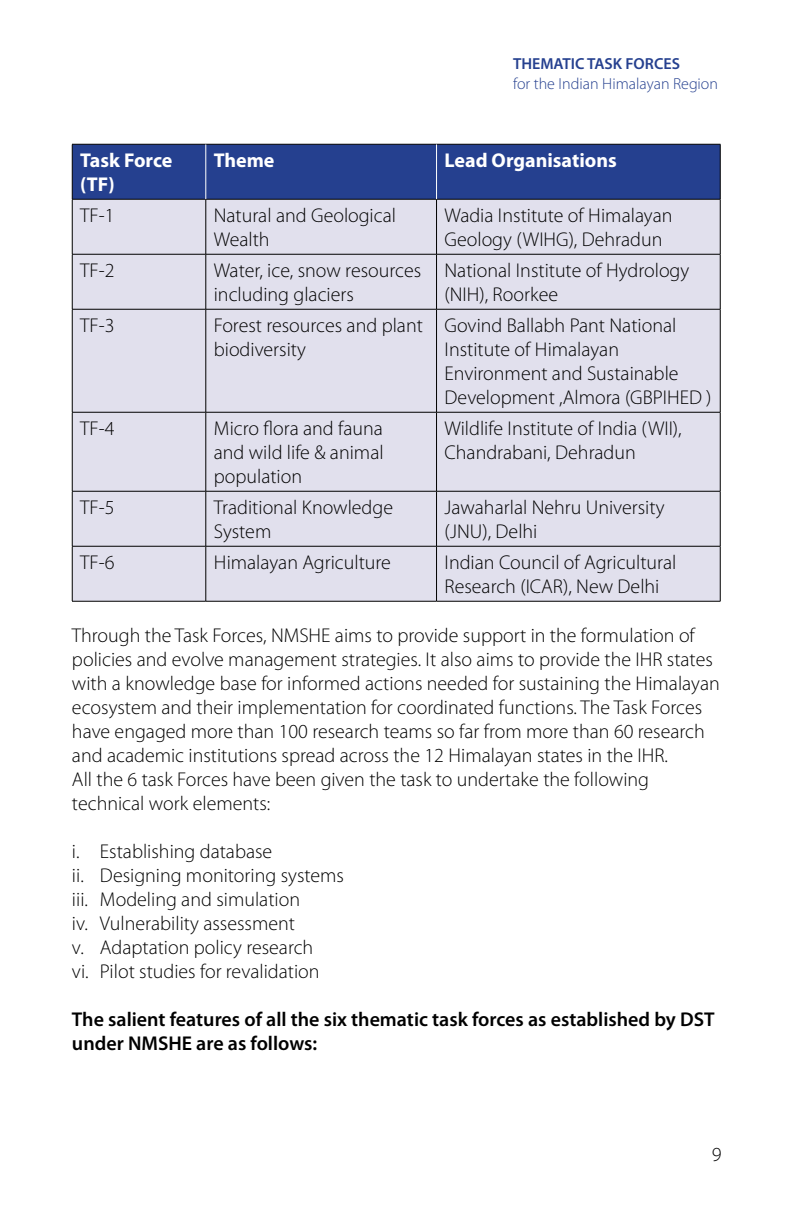
<style>
.page{position:relative;width:792px;height:1224px;background:#fff}
.page>*{position:absolute;margin:0;border:0;box-sizing:border-box;transform-origin:0 0}
.t1{font:300 20px/24px "Myriad Pro";color:#000}
.t2{font:600 20px/24px "Myriad Pro";color:#000}
.t3{font:700 20px/24px "Myriad Pro";color:#fff}
.t4{font:300 16px "Myriad Pro";color:#25408f}
.t5{font:600 16px "Myriad Pro";color:#25408f}
</style>
<div class="page">
<div style="left:73px;top:145px;width:647px;height:54px;background:#25408f"></div>
<div style="left:73px;top:200px;width:647px;height:401px;background:#e1e0ed"></div>
<hr style="left:72px;top:144px;width:134px;height:1px;background:#000">
<hr style="left:72px;top:144px;width:1px;height:55px;background:#000">
<hr style="left:206px;top:144px;width:231px;height:1px;background:#000">
<hr style="left:437px;top:144px;width:283px;height:1px;background:#000">
<hr style="left:720px;top:144px;width:1px;height:55px;background:#000">
<hr style="left:72px;top:199px;width:134px;height:1px;background:#000">
<hr style="left:72px;top:200px;width:1px;height:54px;background:#000">
<hr style="left:206px;top:199px;width:231px;height:1px;background:#000">
<hr style="left:205px;top:200px;width:1px;height:54px;background:#000">
<hr style="left:437px;top:199px;width:283px;height:1px;background:#000">
<hr style="left:436px;top:200px;width:1px;height:54px;background:#000">
<hr style="left:720px;top:200px;width:1px;height:54px;background:#000">
<hr style="left:72px;top:254px;width:134px;height:1px;background:#000">
<hr style="left:72px;top:254px;width:1px;height:55px;background:#000">
<hr style="left:206px;top:254px;width:231px;height:1px;background:#000">
<hr style="left:205px;top:254px;width:1px;height:55px;background:#000">
<hr style="left:437px;top:254px;width:283px;height:1px;background:#000">
<hr style="left:436px;top:254px;width:1px;height:55px;background:#000">
<hr style="left:720px;top:254px;width:1px;height:55px;background:#000">
<hr style="left:72px;top:309px;width:134px;height:1px;background:#000">
<hr style="left:72px;top:310px;width:1px;height:102px;background:#000">
<hr style="left:206px;top:309px;width:231px;height:1px;background:#000">
<hr style="left:205px;top:310px;width:1px;height:102px;background:#000">
<hr style="left:437px;top:309px;width:283px;height:1px;background:#000">
<hr style="left:436px;top:310px;width:1px;height:102px;background:#000">
<hr style="left:720px;top:310px;width:1px;height:102px;background:#000">
<hr style="left:72px;top:412px;width:134px;height:1px;background:#000">
<hr style="left:72px;top:412px;width:1px;height:79px;background:#000">
<hr style="left:206px;top:412px;width:231px;height:1px;background:#000">
<hr style="left:205px;top:412px;width:1px;height:79px;background:#000">
<hr style="left:437px;top:412px;width:283px;height:1px;background:#000">
<hr style="left:436px;top:412px;width:1px;height:79px;background:#000">
<hr style="left:720px;top:412px;width:1px;height:79px;background:#000">
<hr style="left:72px;top:491px;width:134px;height:1px;background:#000">
<hr style="left:72px;top:492px;width:1px;height:54px;background:#000">
<hr style="left:206px;top:491px;width:231px;height:1px;background:#000">
<hr style="left:205px;top:492px;width:1px;height:54px;background:#000">
<hr style="left:437px;top:491px;width:283px;height:1px;background:#000">
<hr style="left:436px;top:492px;width:1px;height:54px;background:#000">
<hr style="left:720px;top:492px;width:1px;height:54px;background:#000">
<hr style="left:72px;top:546px;width:134px;height:1px;background:#000">
<hr style="left:72px;top:546px;width:1px;height:55px;background:#000">
<hr style="left:206px;top:546px;width:231px;height:1px;background:#000">
<hr style="left:205px;top:546px;width:1px;height:55px;background:#000">
<hr style="left:437px;top:546px;width:283px;height:1px;background:#000">
<hr style="left:436px;top:546px;width:1px;height:55px;background:#000">
<hr style="left:720px;top:546px;width:1px;height:55px;background:#000">
<hr style="left:72px;top:601px;width:134px;height:1px;background:#000">
<hr style="left:206px;top:601px;width:231px;height:1px;background:#000">
<hr style="left:437px;top:601px;width:283px;height:1px;background:#000">
<hr style="left:205px;top:144px;width:1px;height:55px;background:#fff">
<hr style="left:436px;top:144px;width:1px;height:55px;background:#fff">
<p class="t5" style="left:513px;top:54px;width:168px">THEMATIC TASK FORCES</p>
<p class="t4" style="left:513px;top:74px;width:206px">for the Indian Himalayan Region</p>
<p class="t3" style="left:80px;top:148px;width:94px">Task Force (TF)</p>
<p class="t3" style="left:214px;top:148px;width:62px">Theme</p>
<p class="t3" style="left:445px;top:148px;width:174px">Lead Organisations</p>
<p class="t1" style="left:80px;top:203px;width:36px">TF-1</p>
<p class="t1" style="left:214px;top:203px;width:184px">Natural and Geological<br>Wealth</p>
<p class="t1" style="left:445px;top:203px;width:230px">Wadia Institute of Himalayan<br>Geology (WIHG), Dehradun</p>
<p class="t1" style="left:80px;top:258px;width:36px">TF-2</p>
<p class="t1" style="left:214px;top:258px;width:209px">Water, ice, snow resources including glaciers</p>
<p class="t1" style="left:445px;top:258px;width:246px">National Institute of Hydrology (NIH), Roorkee</p>
<p class="t1" style="left:80px;top:313px;width:36px">TF-3</p>
<p class="t1" style="left:214px;top:313px;width:211px">Forest resources and plant biodiversity</p>
<p class="t1" style="left:445px;top:313px;width:269px">Govind Ballabh Pant National<br>Institute of Himalayan<br>Environment and Sustainable<br>Development ,Almora (GBPIHED )</p>
<p class="t1" style="left:80px;top:416px;width:36px">TF-4</p>
<p class="t1" style="left:214px;top:416px;width:171px;text-align:justify">Micro flora and fauna and wild life &amp; animal population</p>
<p class="t1" style="left:445px;top:416px;width:239px">Wildlife Institute of India (WII),<br>Chandrabani, Dehradun</p>
<p class="t1" style="left:80px;top:495px;width:36px">TF-5</p>
<p class="t1" style="left:214px;top:495px;width:181px">Traditional Knowledge<br>System</p>
<p class="t1" style="left:445px;top:495px;width:222px">Jawaharlal Nehru University (JNU), Delhi</p>
<p class="t1" style="left:80px;top:550px;width:36px">TF-6</p>
<p class="t1" style="left:214px;top:550px;width:179px">Himalayan Agriculture</p>
<p class="t1" style="left:445px;top:550px;width:233px">Indian Council of Agricultural<br>Research (ICAR), New Delhi</p>
<p class="t1" style="left:72px;top:623px;width:649px">Through the Task Forces, NMSHE aims to provide support in the formulation of policies and evolve management strategies. It also aims to provide the IHR states with a knowledge base for informed actions needed for sustaining the Himalayan ecosystem and their implementation for coordinated functions. The Task Forces have engaged more than 100 research teams so far from more than 60 research and academic institutions spread across the 12 Himalayan states in the IHR.<br>All the 6 task Forces have been given the task to undertake the following technical work elements:</p>
<p class="t1" style="left:72px;top:839px;width:274px">i. Establishing database<br>ii. Designing monitoring systems iii. Modeling and simulation<br>iv. Vulnerability assessment<br>v. Adaptation policy research<br>vi. Pilot studies for revalidation</p>
<p class="t2" style="left:72px;top:1006px;width:644px">The salient features of all the six thematic task forces as established by DST under NMSHE are as follows:</p>
<p class="t1" style="left:712px;top:1142px;width:11px">9</p>
</div>
